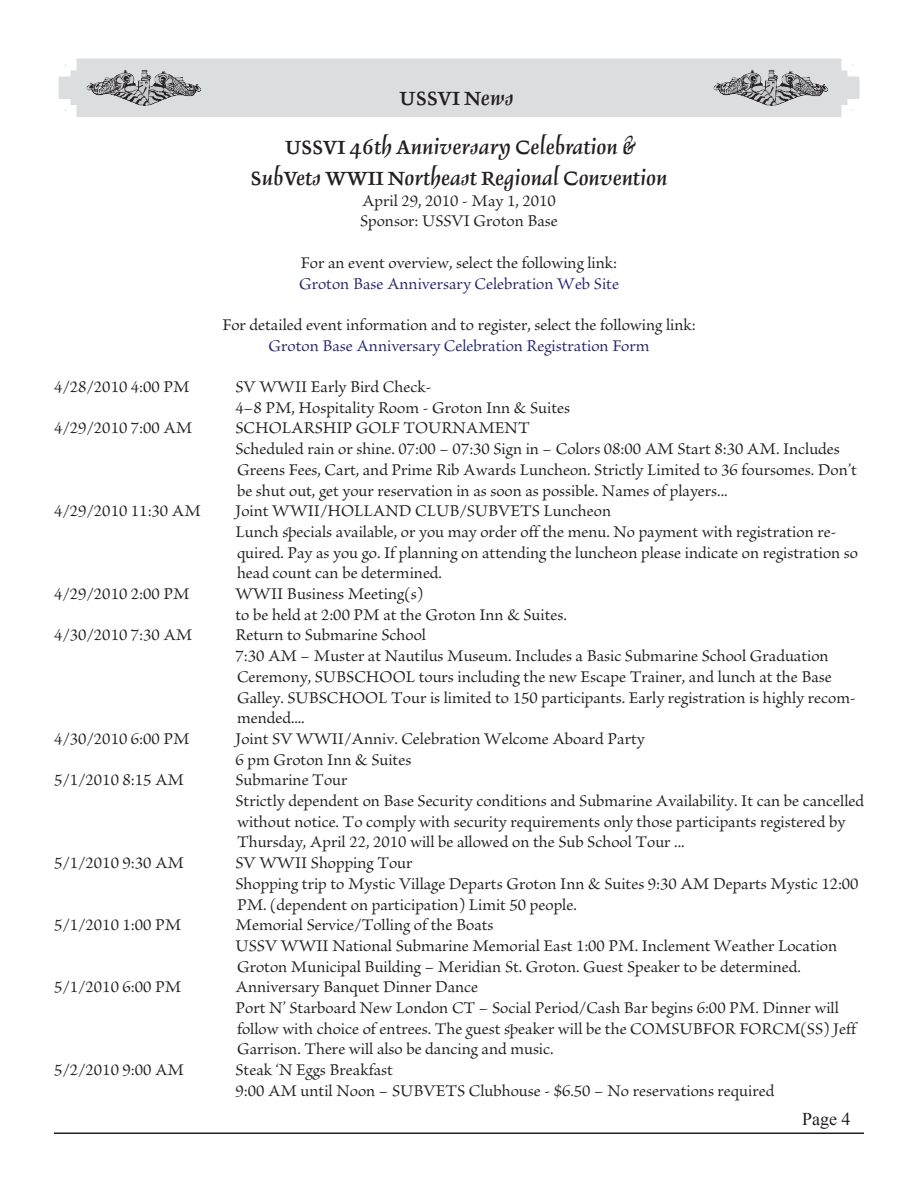
<style>
.page{position:relative;width:918px;height:1188px;background:#fff}
.page>*{position:absolute;margin:0;border:0;box-sizing:border-box;transform-origin:0 0}
.t1{font:25.5px/30.6px "Delphin LT Std 2";color:#231f20;text-align:center}
.t2{font:18px "Times New Roman";color:#231f20}
.t3{font:17.25px/20.7px "Brioso Pro";color:#231f20}
.t4{font:17.25px "Brioso Pro";color:#26276f}
</style>
<div class="page">
<hr style="left:54px;top:1132px;width:810px;height:2px;background:#231f20">
<div style="left:58px;top:58px;width:802px;height:59px;background:#dcdddf"></div>
<img style="left:712px;top:69px;width:116px;height:43px">
<img style="left:86px;top:69px;width:115px;height:43px">
<h1 class="t1" style="left:400px;top:83px;width:116px">USSVI News</h1>
<h1 class="t1" style="left:251px;top:132px;width:418px">USSVI 46th Anniversary Celebration &amp;<br>SubVets WWII Northeast Regional Convention</h1>
<p class="t3" style="left:360px;top:191px;width:199px">April 29, 2010 - May 1, 2010<br>Sponsor: USSVI Groton Base</p>
<p class="t3" style="left:301px;top:253px;width:318px">For an event overview, select the following link:</p>
<p class="t4" style="left:299px;top:274px;width:321px">Groton Base Anniversary Celebration Web Site</p>
<p class="t3" style="left:222px;top:315px;width:475px">For detailed event information and to register, select the following link:</p>
<p class="t4" style="left:268px;top:336px;width:383px">Groton Base Anniversary Celebration Registration Form</p>
<p class="t3" style="left:54px;top:377px;width:137px">4/28/2010 4:00 PM</p>
<p class="t3" style="left:236px;top:377px;width:336px">SV WWII Early Bird Check-<br>4–8 PM, Hospitality Room - Groton Inn &amp; Suites</p>
<p class="t3" style="left:54px;top:419px;width:140px">4/29/2010 7:00 AM</p>
<p class="t3" style="left:236px;top:419px;width:623px">SCHOLARSHIP GOLF TOURNAMENT<br>Scheduled rain or shine. 07:00 – 07:30 Sign in – Colors 08:00 AM Start 8:30 AM. Includes Greens Fees, Cart, and Prime Rib Awards Luncheon. Strictly Limited to 36 foursomes. Don’t be shut out, get your reservation in as soon as possible. Names of players...</p>
<p class="t3" style="left:54px;top:502px;width:148px">4/29/2010 11:30 AM</p>
<p class="t3" style="left:236px;top:502px;width:624px">Joint WWII/HOLLAND CLUB/SUBVETS Luncheon<br>Lunch specials available, or you may order off the menu. No payment with registration re&shy;quired. Pay as you go. If planning on attending the luncheon please indicate on registration so head count can be determined.</p>
<p class="t3" style="left:54px;top:584px;width:137px">4/29/2010 2:00 PM</p>
<p class="t3" style="left:236px;top:584px;width:333px">WWII Business Meeting(s)<br>to be held at 2:00 PM at the Groton Inn &amp; Suites.</p>
<p class="t3" style="left:54px;top:626px;width:140px">4/30/2010 7:30 AM</p>
<p class="t3" style="left:236px;top:626px;width:622px">Return to Submarine School<br>7:30 AM – Muster at Nautilus Museum. Includes a Basic Submarine School Graduation Ceremony, SUBSCHOOL tours including the new Escape Trainer, and lunch at the Base Galley. SUBSCHOOL Tour is limited to 150 participants. Early registration is highly recom&shy;mended....</p>
<p class="t3" style="left:54px;top:729px;width:137px">4/30/2010 6:00 PM</p>
<p class="t3" style="left:236px;top:729px;width:411px">Joint SV WWII/Anniv. Celebration Welcome Aboard Party<br>6 pm Groton Inn &amp; Suites</p>
<p class="t3" style="left:54px;top:771px;width:132px">5/1/2010 8:15 AM</p>
<p class="t3" style="left:236px;top:771px;width:630px">Submarine Tour<br>Strictly dependent on Base Security conditions and Submarine Availability. It can be cancelled without notice. To comply with security requirements only those participants registered by Thursday, April 22, 2010 will be allowed on the Sub School Tour ...</p>
<p class="t3" style="left:54px;top:853px;width:132px">5/1/2010 9:30 AM</p>
<p class="t3" style="left:236px;top:853px;width:625px">SV WWII Shopping Tour<br>Shopping trip to Mystic Village Departs Groton Inn &amp; Suites 9:30 AM Departs Mystic 12:00<br>PM. (dependent on participation) Limit 50 people.</p>
<p class="t3" style="left:54px;top:916px;width:129px">5/1/2010 1:00 PM</p>
<p class="t3" style="left:236px;top:916px;width:603px">Memorial Service/Tolling of the Boats<br>USSV WWII National Submarine Memorial East 1:00 PM. Inclement Weather Location<br>Groton Municipal Building – Meridian St. Groton. Guest Speaker to be determined.</p>
<p class="t3" style="left:54px;top:978px;width:129px">5/1/2010 6:00 PM</p>
<p class="t3" style="left:236px;top:978px;width:622px">Anniversary Banquet Dinner Dance<br>Port N’ Starboard New London CT – Social Period/Cash Bar begins 6:00 PM. Dinner will follow with choice of entrees. The guest speaker will be the COMSUBFOR FORCM(SS) Jeff Garrison. There will also be dancing and music.</p>
<p class="t3" style="left:54px;top:1060px;width:132px">5/2/2010 9:00 AM</p>
<p class="t3" style="left:236px;top:1060px;width:540px">Steak ‘N Eggs Breakfast<br>9:00 AM until Noon – SUBVETS Clubhouse - $6.50 – No reservations required</p>
<p class="t2" style="left:802px;top:1107px;width:50px">Page 4</p>
</div>
